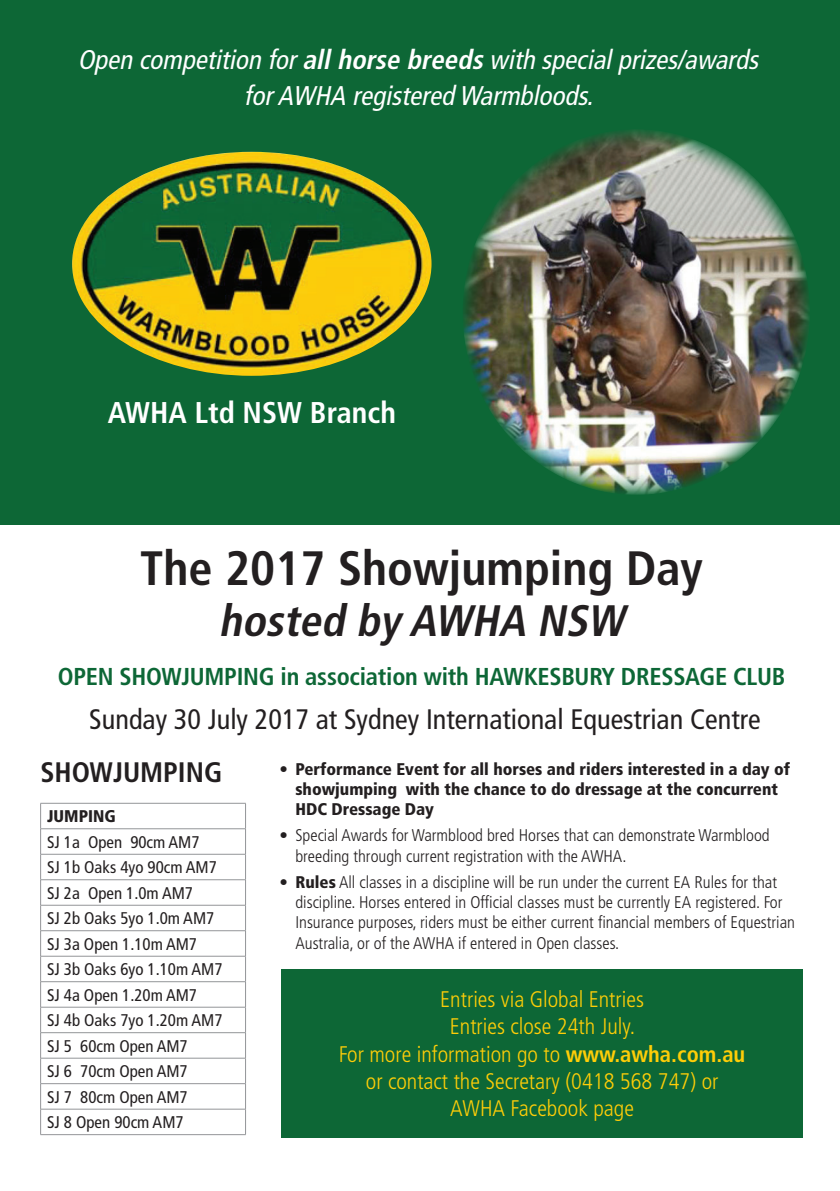
<style>
.page{position:relative;width:840px;height:1191px;background:#fff}
.page>*{position:absolute;margin:0;border:0;box-sizing:border-box;transform-origin:0 0}
.t1{font:700 condensed 48.2px "Frutiger";color:#231f20}
.t2{font:italic 700 condensed 44px "Frutiger";color:#231f20}
.t3{font:700 condensed 30px "Frutiger";color:#fff}
.t4{font:condensed 28.2px "Frutiger";color:#231f20}
.t5{font:700 condensed 28.2px "Frutiger";color:#231f20}
.t6{font:italic condensed 27px/36px "Frutiger";color:#fff;text-align:center}
.t7{font:700 condensed 24.4px "Frutiger";letter-spacing:-.01em;color:#0d6736}
.t8{font:300 condensed 22.6px/27px "Frutiger";color:#fecd08;text-align:center}
.t9{font:300 condensed 17px/20.4px "Frutiger";color:#231f20}
.t10{font:condensed 17px/25.4px "Frutiger";color:#231f20}
.t11{font:900 condensed 17px/20.4px "Frutiger";color:#231f20}
.s1{font-weight:700}
.s2{font-weight:300}
.s3{font-weight:900}
</style>
<div class="page">
<div style="left:0;top:0;width:839px;height:524px;background:#0d6736"></div>
<img style="left:72px;top:152px;width:359px;height:224px">
<img style="left:464px;top:130px;width:345px;height:365px">
<div style="left:281px;top:968px;width:521px;height:169px;background:#0d6736"></div>
<hr style="left:40px;top:803px;width:206px;height:1px;background:#939598">
<hr style="left:40px;top:828px;width:206px;height:1px;background:#939598">
<hr style="left:40px;top:854px;width:206px;height:1px;background:#939598">
<hr style="left:40px;top:879px;width:206px;height:1px;background:#939598">
<hr style="left:40px;top:905px;width:206px;height:1px;background:#939598">
<hr style="left:40px;top:930px;width:206px;height:1px;background:#939598">
<hr style="left:40px;top:956px;width:206px;height:1px;background:#939598">
<hr style="left:40px;top:981px;width:206px;height:1px;background:#939598">
<hr style="left:40px;top:1006px;width:206px;height:1px;background:#939598">
<hr style="left:40px;top:1032px;width:206px;height:1px;background:#939598">
<hr style="left:40px;top:1057px;width:206px;height:1px;background:#939598">
<hr style="left:40px;top:1083px;width:206px;height:1px;background:#939598">
<hr style="left:40px;top:1108px;width:206px;height:1px;background:#939598">
<svg style="left:40px;top:803px;width:1px;height:331px"></svg>
<svg style="left:245px;top:803px;width:1px;height:331px"></svg>
<hr style="left:40px;top:1134px;width:206px;height:1px;background:#939598">
<h3 class="t6" style="left:78px;top:41px;width:688px">Open competition for<span class="s1">allhorse breeds</span>with specialprizes/awards forAWHA registered Warmbloods.</h3>
<h3 class="t3" style="left:108px;top:395px;width:289px">AWHA Ltd NSW Branch</h3>
<h1 class="t1" style="left:140px;top:540px;width:564px">The 2017 Showjumping Day</h1>
<h2 class="t2" style="left:219px;top:594px;width:415px">hosted by AWHA NSW</h2>
<h3 class="t7" style="left:58px;top:661px;width:91px">Open Show</h3>
<h3 class="t7" style="left:181px;top:661px;width:605px">jumping in association with HAWKESBURY DRESSAGE CLUB</h3>
<h3 class="t4" style="left:89px;top:703px;width:672px">Sunday 30 July 2017 at Sydney International Equestrian Centre</h3>
<h3 class="t5" style="left:40px;top:756px;width:34px">Show</h3>
<h3 class="t5" style="left:113px;top:756px;width:111px">jumping</h3>
<p class="t11" style="left:47px;top:806px;width:70px">JUMPING</p>
<p class="t10" style="left:47px;top:829px;width:177px">SJ 1a Open 90cm AM7<br>SJ 1b Oaks 4yo 90cm AM7<br>SJ 2a Open 1.0m AM7<br>SJ 2b Oaks 5yo 1.0m AM7<br>SJ 3a Open 1.10m AM7<br>SJ 3b Oaks 6yo 1.10m AM7<br>SJ 4a Open 1.20m AM7<br>SJ 4b Oaks 7yo 1.20m AM7<br>SJ 5 60cm Open AM7<br>SJ 6 70cm Open AM7<br>SJ 7 80cm Open AM7<br>SJ 8 Open 90cm AM7</p>
<p class="t11" style="left:295px;top:758px;width:496px;text-indent:-16px"><span class="s2">•</span> Performance Event for all horses and riders interested in a day of showjumping with the chance to do dressage at the concurrent<br>HDC Dressage Day</p>
<p class="t9" style="left:295px;top:825px;width:475px;text-indent:-16px">• Special Awards for Warmblood bred Horses that can demonstrate Warmblood breeding through current registration with the AWHA.</p>
<p class="t9" style="left:295px;top:871px;width:501px;text-indent:-16px">• <span class="s3">Rules</span> All classes in a discipline will be run under the current EA Rules for that discipline. Horses entered in Official classes must be currently EA registered. For Insurance purposes, riders must be either current financial members of Equestrian Australia, or of the AWHA if entered in Open classes.</p>
<h3 class="t8" style="left:339px;top:986px;width:407px">Entries via Global Entries<br>Entries close 24th July.<br>For more information go to <span class="s1">www.awha.com.au </span>or contact the Secretary (0418 568 747) or<br>AWHA Facebook page</h3>
</div>
